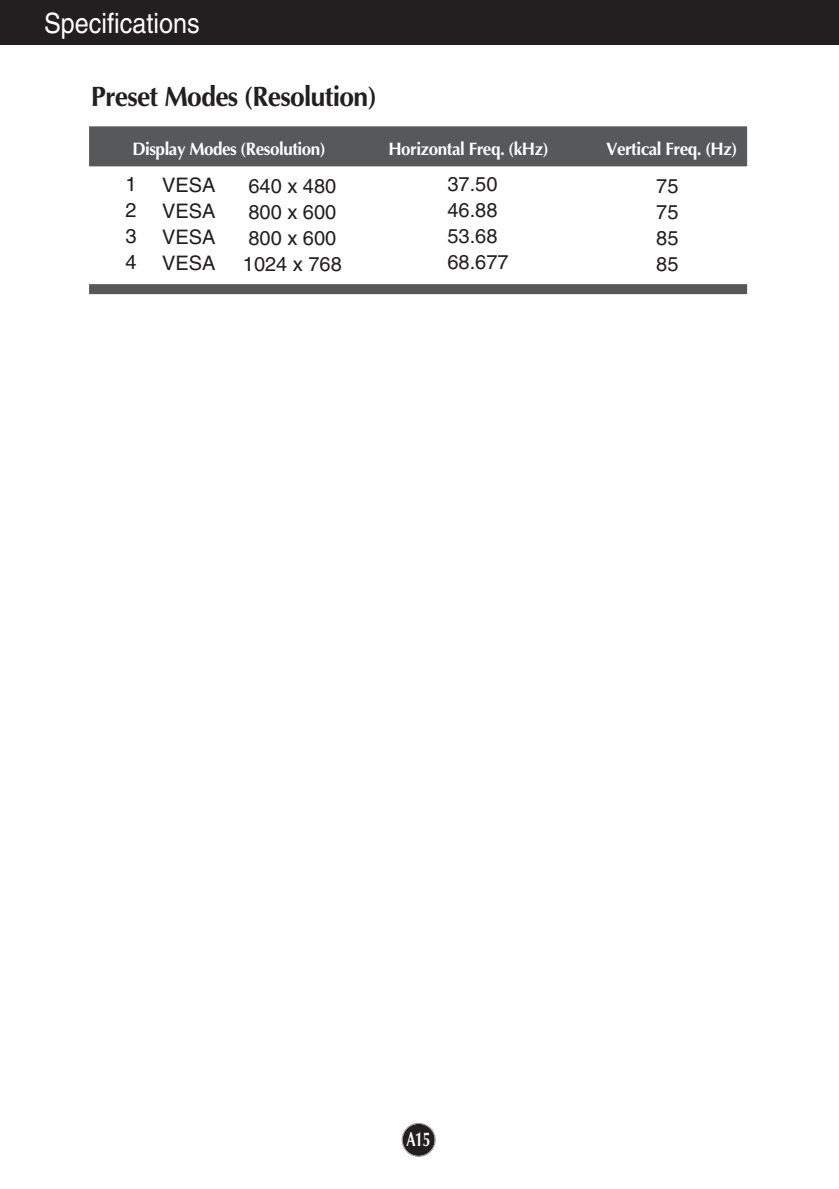
<style>
.page{position:relative;width:839px;height:1189px;background:#fff}
.page>*{position:absolute;margin:0;border:0;box-sizing:border-box;transform-origin:0 0}
.t1{font:700 28px "Optima";letter-spacing:-.03em;color:#231f20;scale:.95 1}
.t2{font:28px "Helvetica";color:#fff;scale:.9 1}
.t3{font:20px/26px "Helvetica";color:#231f20;text-align:justify}
.t4{font:700 20px "Optima";color:#fff;scale:.7 1}
.t5{font:700 18px "Optima";letter-spacing:-.03em;color:#fff;scale:.95 1}
</style>
<div class="page">
<div style="left:402px;top:1124px;width:32px;height:32px;background:#231f20;border-radius:50%"></div>
<div style="left:402px;top:1123px;width:34px;height:34px;border:1px solid #939598;border-radius:50%"></div>
<div style="left:0;top:0;width:839px;height:45px;background:#231f20"></div>
<div style="left:89px;top:126px;width:658px;height:40px;background:#57585a"></div>
<div style="left:89px;top:284px;width:658px;height:10px;background:#57585a"></div>
<h1 class="t2" style="left:44px;top:13px;width:174px">Specifications</h1>
<h1 class="t1" style="left:91px;top:85px;width:302px">Preset Modes (Resolution)</h1>
<p class="t5" style="left:132px;top:141px;width:205px">Display Modes (Resolution)</p>
<p class="t5" style="left:388px;top:141px;width:170px">Horizontal Freq. (kHz)</p>
<p class="t5" style="left:606px;top:141px;width:139px">Vertical Freq. (Hz)</p>
<p class="t3" style="left:125px;top:173px;width:13px">1<br>2<br>3<br>4</p>
<p class="t3" style="left:243px;top:174px;width:100px;text-align:left">640 x 480<br>800 x 600<br>800 x 600<br>1024 x 768</p>
<p class="t3" style="left:447px;top:173px;width:63px;text-align:left">37.50<br>46.88<br>53.68<br>68.677</p>
<p class="t3" style="left:656px;top:175px;width:24px">75<br>75<br>85<br>85</p>
<p class="t3" style="left:162px;top:173px;width:55px">VESA VESA VESA VESA</p>
<p class="t4" style="left:406px;top:1131px;width:36px">A15</p>
</div>
